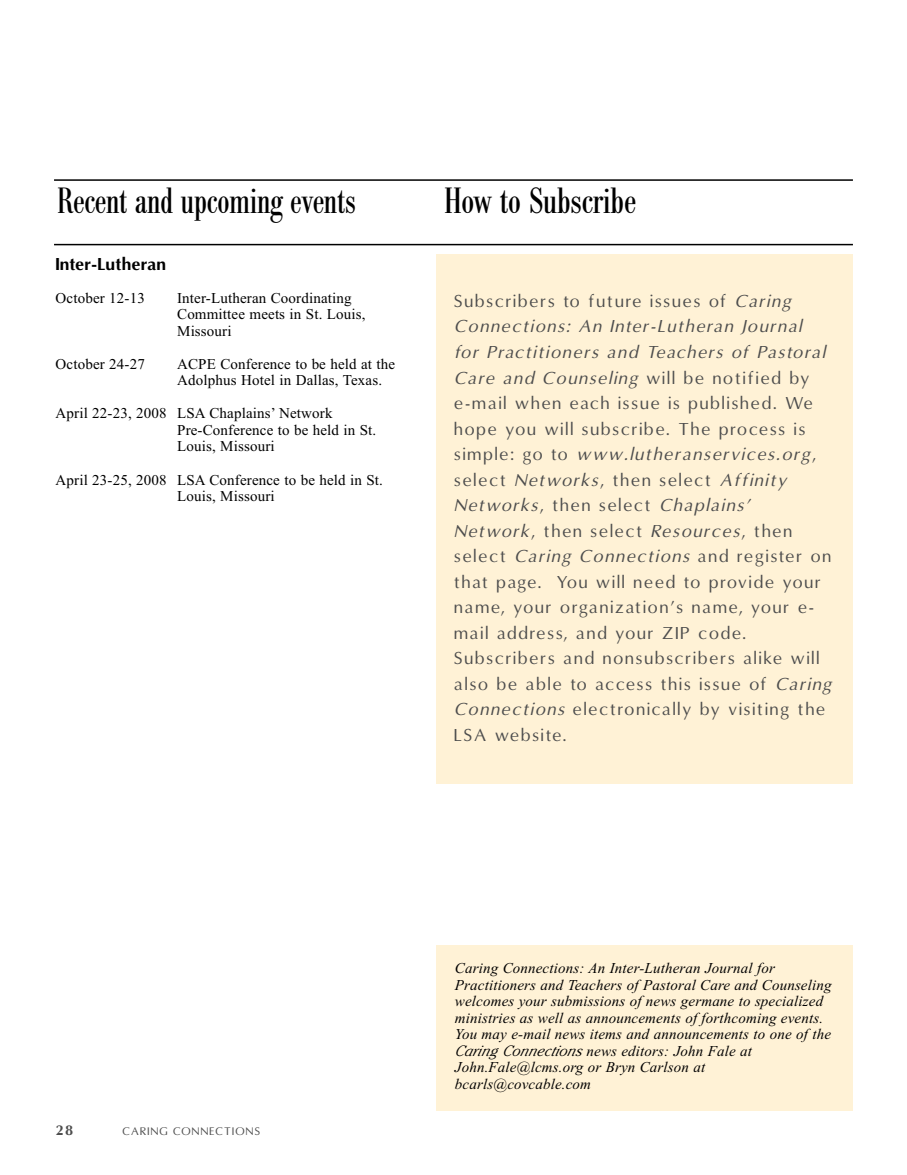
<style>
.page{position:relative;width:907px;height:1175px;background:#fff}
.page>*{position:absolute;margin:0;border:0;box-sizing:border-box;transform-origin:0 0}
.t1{font:condensed 36px "Bodoni BE";letter-spacing:-.005em;color:#000;scale:.95 1}
.t2{font:condensed 36px "Bodoni BE";letter-spacing:-.005em;color:#000}
.t3{font:16.5px/25.5px "Omni";letter-spacing:.12em;color:#4d4d4d}
.t4{font:700 16.5px "Omni";color:#000}
.t5{font:italic 15px/16.5px "Times New Roman";letter-spacing:.01em;color:#000}
.t6{font:15px/16.5px "Times New Roman";letter-spacing:.01em;color:#000}
.t7{font:700 13.5px "Omni";color:#4d4d4d}
.t8{font:10.5px "Omni";letter-spacing:.12em;color:#4d4d4d}
.s1{font-style:italic}
.s2{font-family:"Cheltenham";font-weight:300}
</style>
<div class="page">
<hr style="left:54px;top:179px;width:798px;height:2px;background:#000">
<hr style="left:54px;top:244px;width:798px;height:1px;background:#000">
<div style="left:436px;top:944px;width:416px;height:166px;background:#fff2d6"></div>
<div style="left:436px;top:254px;width:416px;height:529px;background:#fff2d6"></div>
<h1 class="t1" style="left:57px;top:188px;width:315px">Recent and upcoming events</h1>
<p class="t4" style="left:56px;top:254px;width:112px">Inter-Lutheran</p>
<p class="t6" style="left:56px;top:289px;width:91px">October 12-13</p>
<p class="t6" style="left:177px;top:289px;width:190px">Inter-Lutheran Coordinating<br>Committee meets in St. Louis,<br>Missouri</p>
<p class="t6" style="left:56px;top:355px;width:91px">October 24-27</p>
<p class="t6" style="left:177px;top:355px;width:219px">ACPE Conference to be held at the<br>Adolphus Hotel in Dallas, Texas.</p>
<p class="t6" style="left:177px;top:405px;width:200px;text-indent:-122px">April 22-23, 2008 LSA Chaplains’ Network<br>Pre-Conference to be held in St.<br>Louis, Missouri</p>
<p class="t6" style="left:177px;top:471px;width:207px;text-indent:-122px">April 23-25, 2008 LSA Conference to be held in St.<br>Louis, Missouri</p>
<h1 class="t2" style="left:444px;top:188px;width:193px">How to Subscribe</h1>
<p class="t3" style="left:454px;top:288px;width:378px">Subscribers to future issues of <span class="s1">Caring Connections: An Inter-Lutheran Journal for Practitioners and Teachers of Pastoral Care and Counseling</span> w i l l b e n o t i f i e d by e-mail when each issue is published. We hope you will subscribe. The process is<br>s i m p l e : go to <span class="s1">www.lutheranservices.org</span>,<br>s e l e c t <span class="s1">Networks</span>, t h e n s e l e c t <span class="s1">Affinity Networks</span>, t h e n s e l e c t <span class="s1">Chaplains’ Network</span>, t h e n s e l e c t <span class="s1">Resources</span>, t h e n select <span class="s1">Caring Connections</span> and register on that page. You will need to provide your name, your organization’s name, your e&shy;mail address, and your ZIP code.<br>Subscribers and nonsubscribers alike will also be able to access this issue of <span class="s1">Caring Connections</span> electronically by visiting the LSA website.</p>
<p class="t7" style="left:56px;top:1122px;width:19px">28</p>
<p class="t8" style="left:122px;top:1125px;width:139px">CARING CONNECTIONS</p>
<p class="t5" style="left:454px;top:959px;width:378px">Caring Connections: An Inter-Lutheran Journal for Practitioners and Teachers of Pastoral Care and Counseling welcomes your submissions of news germane to specialized ministries as well as announcements of forthcoming events.<br>You may e-mail news items and announcements to one of the <span class="s2">Caring Connections</span> news editors: John Fale at John.Fale@lcms.org or Bryn Carlson at bcarls@covcable.com</p>
</div>
